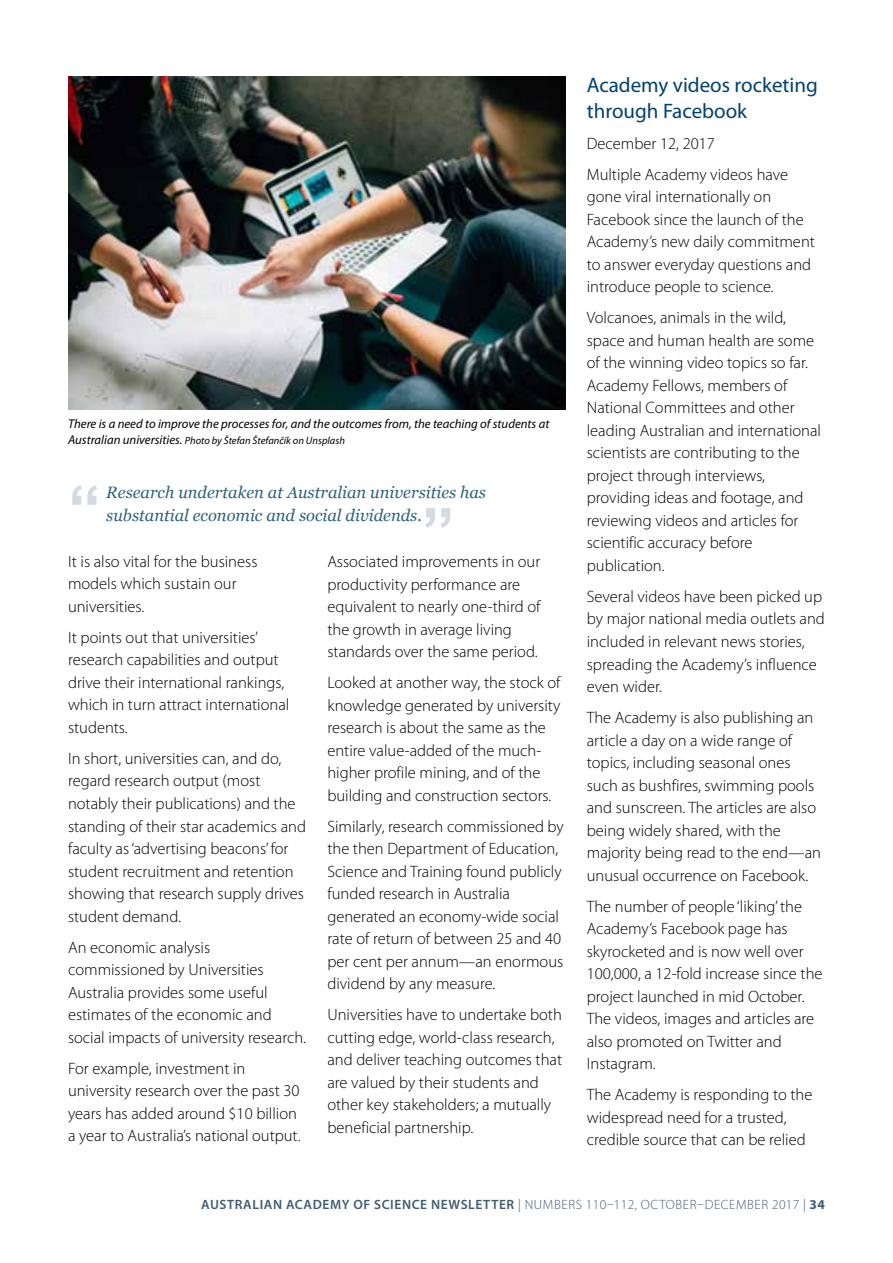
<style>
.page{position:relative;width:893px;height:1263px;background:#fff}
.page>*{position:absolute;margin:0;border:0;box-sizing:border-box;transform-origin:0 0}
.t1{font:700 66px "Arial";color:#d2dae2}
.t2{font:21px/25.5px "Myriad Pro";color:#004270}
.t3{font:300 16.5px/22.5px "Myriad Pro";color:#000}
.t4{font:italic 16.5px/22.5px "Georgia";color:#2d637f}
.t5{font:300 13.5px "Myriad Pro";letter-spacing:.045em;color:#425c74}
.t6{font:italic 12.75px "Myriad Pro";color:#000}
.t7{font:italic 10.5px "Myriad Pro";color:#000}
.s1{font-size:12.75px}
.s2{font-weight:600}
.s3{font-weight:700}
</style>
<div class="page">
<img style="left:68px;top:77px;width:498px;height:333px">
<p class="t6" style="left:68px;top:417px;width:483px">There is a need to improve the processes for, and the outcomes from, the teaching of students at</p>
<p class="t7" style="left:68px;top:434px;width:278px"><span class="s1">Australian universities.</span> Photo by Štefan Štefančík on Unsplash</p>
<h1 class="t1" style="left:68px;top:463px;width:34px">“</h1>
<p class="t4" style="left:106px;top:482px;width:381px">Research undertaken at Australian universities has substantial economic and social dividends.</p>
<h1 class="t1" style="left:422px;top:486px;width:34px">”</h1>
<p class="t3" style="left:68px;top:550px;width:191px">It is also vital for the business models which sustain our universities.</p>
<p class="t3" style="left:68px;top:626px;width:223px">It points out that universities’ research capabilities and output drive their international rankings, which in turn attract international students.</p>
<p class="t3" style="left:68px;top:747px;width:239px">In short, universities can, and do, regard research output (most notably their publications) and the standing of their star academics and faculty as ‘advertising beacons’ for student recruitment and retention showing that research supply drives student demand.</p>
<p class="t3" style="left:68px;top:936px;width:240px">An economic analysis commissioned by Universities<br>Australia provides some useful estimates of the economic and social impacts of university research.</p>
<p class="t3" style="left:68px;top:1057px;width:234px">For example, investment in university research over the past 30 years has added around $10 billion a year to Australia’s national output.</p>
<p class="t3" style="left:327px;top:550px;width:214px">Associated improvements in our productivity performance are equivalent to nearly one-third of the growth in average living standards over the same period.</p>
<p class="t3" style="left:327px;top:672px;width:235px">Looked at another way, the stock of knowledge generated by university research is about the same as the entire value-added of the much&shy;higher profile mining, and of the building and construction sectors.</p>
<p class="t3" style="left:327px;top:815px;width:238px">Similarly, research commissioned by the then Department of Education,<br>Science and Training found publicly funded research in Australia generated an economy-wide social rate of return of between 25 and 40 per cent per annum—an enormous dividend by any measure.</p>
<p class="t3" style="left:327px;top:1004px;width:236px">Universities have to undertake both cutting edge, world-class research, and deliver teaching outcomes that are valued by their students and other key stakeholders; a mutually beneficial partnership.</p>
<p class="t2" style="left:587px;top:73px;width:232px">Academy videos rocketing through Facebook</p>
<p class="t3" style="left:587px;top:128px;width:203px;line-height:31px">December 12, 2017<br>Multiple Academy videos have</p>
<p class="t3" style="left:587px;top:186px;width:230px">gone viral internationally on<br>Facebook since the launch of the<br>Academy’s new daily commitment to answer everyday questions and introduce people to science.</p>
<p class="t3" style="left:587px;top:307px;width:236px">Volcanoes, animals in the wild, space and human health are some of the winning video topics so far.<br>Academy Fellows, members of<br>National Committees and other leading Australian and international scientists are contributing to the project through interviews, providing ideas and footage, and reviewing videos and articles for scientific accuracy before publication.</p>
<p class="t3" style="left:587px;top:585px;width:240px">Several videos have been picked up by major national media outlets and included in relevant news stories, spreading the Academy’s influence even wider.</p>
<p class="t3" style="left:587px;top:706px;width:236px">The Academy is also publishing an article a day on a wide range of topics, including seasonal ones such as bushfires, swimming pools and sunscreen. The articles are also being widely shared, with the majority being read to the end—an unusual occurrence on Facebook.</p>
<p class="t3" style="left:587px;top:895px;width:237px">The number of people ‘liking’ the<br>Academy’s Facebook page has skyrocketed and is now well over<br>100,000, a 12-fold increase since the project launched in mid October.<br>The videos, images and articles are also promoted on Twitter and<br>Instagram.</p>
<p class="t3" style="left:587px;top:1084px;width:227px">The Academy is responding to the widespread need for a trusted, credible source that can be relied</p>
<p class="t5" style="left:201px;top:1197px;width:625px"><span class="s2">AUSTRALIAN ACADEMY OF SCIENCE NEWSLETTER</span> | NUMBERS 110–112, OCTOBER–DECEMBER 2017 | <span class="s3">34</span></p>
</div>
